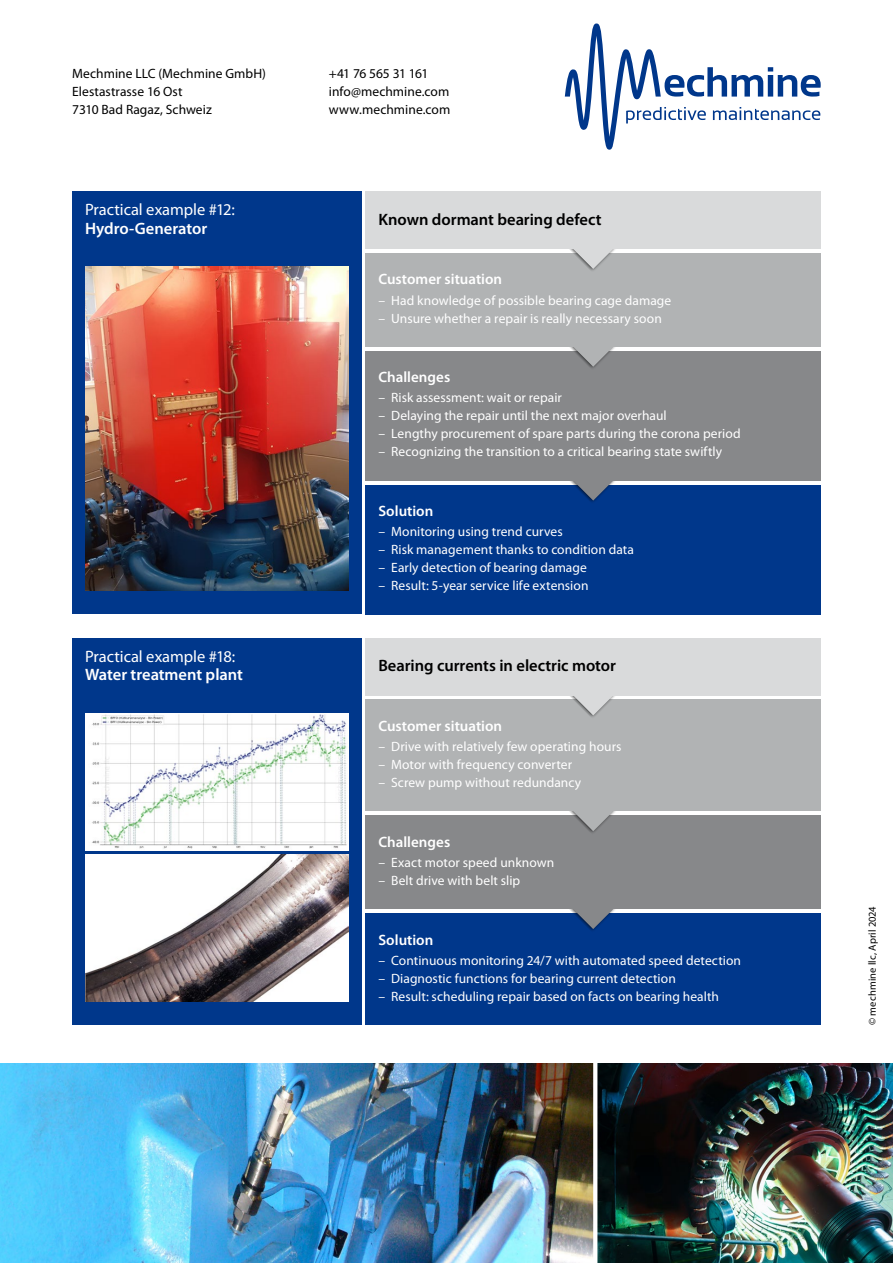
<style>
.page{position:relative;width:893px;height:1263px;background:#fff}
.page>*{position:absolute;margin:0;border:0;box-sizing:border-box;transform-origin:0 0}
.t1{font:600 16.5px "Myriad Pro";color:#000}
.t2{font:16.5px "Myriad Pro";letter-spacing:-.005em;color:#fff}
.t3{font:600 16.5px "Myriad Pro";color:#fff}
.t4{font:600 15px "Myriad Pro";color:#fff}
.t5{font:13.5px "Myriad Pro";letter-spacing:.005em;color:#fff}
.t6{font:13.5px/18px "Myriad Pro";letter-spacing:.005em;color:#000}
.t7{font:10.5px "Myriad Pro";letter-spacing:.01em;color:#000}
</style>
<div class="page">
<div style="left:366px;top:485px;width:455px;height:129px;background:#00378b"></div>
<div style="left:366px;top:913px;width:455px;height:112px;background:#00378b"></div>
<svg style="left:566px;top:480px;width:54px;height:22px"></svg>
<svg style="left:569px;top:909px;width:46px;height:22px"></svg>
<img style="left:0;top:1063px;width:893px;height:200px">
<svg style="left:593px;top:1063px;width:4px;height:200px"></svg>
<svg style="left:565px;top:23px;width:256px;height:127px"></svg>
<div style="left:72px;top:191px;width:289px;height:423px;background:#00378b"></div>
<div style="left:72px;top:638px;width:289px;height:387px;background:#00378b"></div>
<img style="left:85px;top:266px;width:264px;height:324px">
<img style="left:85px;top:713px;width:264px;height:137px">
<img style="left:85px;top:855px;width:264px;height:146px">
<div style="left:366px;top:351px;width:455px;height:129px;background:#87888a"></div>
<div style="left:366px;top:815px;width:455px;height:94px;background:#87888a"></div>
<svg style="left:570px;top:347px;width:45px;height:21px"></svg>
<svg style="left:569px;top:811px;width:47px;height:22px"></svg>
<div style="left:366px;top:253px;width:455px;height:94px;background:#b1b3b4"></div>
<div style="left:366px;top:700px;width:455px;height:111px;background:#b1b3b4"></div>
<svg style="left:569px;top:249px;width:46px;height:22px"></svg>
<svg style="left:566px;top:695px;width:55px;height:22px"></svg>
<div style="left:366px;top:191px;width:455px;height:58px;background:#d9dadb"></div>
<div style="left:366px;top:638px;width:455px;height:57px;background:#d9dadb"></div>
<p class="t6" style="left:72px;top:65px;width:195px">Mechmine LLC (Mechmine GmbH)<br>Elestastrasse 16 Ost<br>7310 Bad Ragaz, Schweiz</p>
<p class="t6" style="left:329px;top:65px;width:123px">+41 76 565 31 161 info@mechmine.com www.mechmine.com</p>
<p class="t2" style="left:85px;top:199px;width:151px">Practical example #12:</p>
<p class="t3" style="left:85px;top:218px;width:124px">Hydro-Generator</p>
<p class="t2" style="left:85px;top:646px;width:152px">Practical example #18:</p>
<p class="t3" style="left:85px;top:664px;width:159px">Water treatment plant</p>
<p class="t1" style="left:378px;top:209px;width:225px">Known dormant bearing defect</p>
<p class="t4" style="left:378px;top:270px;width:125px">Customer situation</p>
<p class="t5" style="left:378px;top:292px;width:294px">– Had knowledge of possible bearing cage damage</p>
<p class="t5" style="left:378px;top:310px;width:285px">– Unsure whether a repair is really necessary soon</p>
<p class="t4" style="left:378px;top:368px;width:73px">Challenges</p>
<p class="t5" style="left:378px;top:390px;width:185px">– Risk assessment: wait or repair</p>
<p class="t5" style="left:378px;top:408px;width:290px">– Delaying the repair until the next major overhaul</p>
<p class="t5" style="left:378px;top:426px;width:364px">– Lengthy procurement of spare parts during the corona period</p>
<p class="t5" style="left:378px;top:443px;width:345px">– Recognizing the transition to a critical bearing state swiftly</p>
<p class="t4" style="left:378px;top:501px;width:56px">Solution</p>
<p class="t5" style="left:378px;top:523px;width:186px">– Monitoring using trend curves</p>
<p class="t5" style="left:378px;top:541px;width:257px">– Risk management thanks to condition data</p>
<p class="t5" style="left:378px;top:559px;width:210px">– Early detection of bearing damage</p>
<p class="t5" style="left:378px;top:577px;width:212px">– Result: 5-year service life extension</p>
<p class="t1" style="left:378px;top:655px;width:239px">Bearing currents in electric motor</p>
<p class="t4" style="left:378px;top:716px;width:125px">Customer situation</p>
<p class="t5" style="left:378px;top:738px;width:245px">– Drive with relatively few operating hours</p>
<p class="t5" style="left:378px;top:756px;width:195px">– Motor with frequency converter</p>
<p class="t5" style="left:378px;top:774px;width:204px">– Screw pump without redundancy</p>
<p class="t4" style="left:378px;top:832px;width:73px">Challenges</p>
<p class="t5" style="left:378px;top:854px;width:177px">– Exact motor speed unknown</p>
<p class="t5" style="left:378px;top:872px;width:143px">– Belt drive with belt slip</p>
<p class="t4" style="left:378px;top:930px;width:56px">Solution</p>
<p class="t5" style="left:378px;top:952px;width:364px">– Continuous monitoring 24/7 with automated speed detection</p>
<p class="t5" style="left:378px;top:970px;width:299px">– Diagnostic functions for bearing current detection</p>
<p class="t5" style="left:378px;top:988px;width:342px">– Result: scheduling repair based on facts on bearing health</p>
<p class="t7" style="left:866px;top:1025px;width:120px;rotate:-90deg">© mechmine llc, April 2024</p>
</div>
